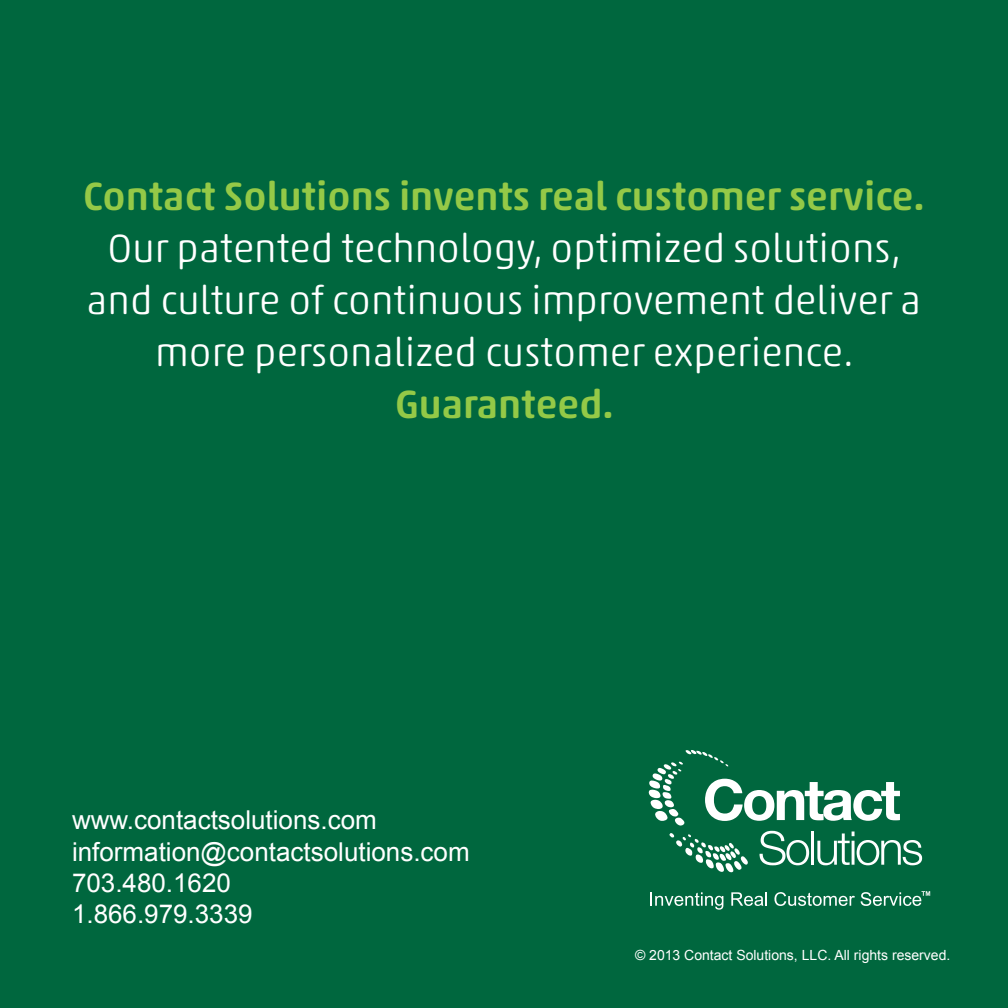
<style>
.page{position:relative;width:1008px;height:1008px;background:#00673e}
.page>*{position:absolute;margin:0;border:0;box-sizing:border-box;transform-origin:0 0}
.t1{font:300 40px/52px "Akko Rounded Std";color:#fff;text-align:center}
.t2{font:500 40px "Akko Rounded Std";color:#94c947}
.t3{font:26px/31.2px "Arial";color:#fff}
.t4{font:14px "Arial";color:#fff}
</style>
<div class="page">
<svg style="left:648px;top:750px;width:274px;height:123px"></svg>
<svg style="left:651px;top:892px;width:72px;height:18px"></svg>
<svg style="left:731px;top:892px;width:36px;height:14px"></svg>
<svg style="left:774px;top:892px;width:81px;height:14px"></svg>
<svg style="left:861px;top:891px;width:69px;height:15px"></svg>
<p class="t2" style="left:83px;top:172px;width:843px">Contact Solutions invents real customer service.</p>
<p class="t1" style="left:87px;top:222px;width:836px">Our patented technology, optimized solutions, and culture of continuous improvement deliver a more personalized customer experience.</p>
<p class="t2" style="left:395px;top:380px;width:220px">Guaranteed.</p>
<p class="t3" style="left:72px;top:805px;width:399px">www.contactsolutions.com information@contactsolutions.com<br>703.480.1620<br>1.866.979.3339</p>
<p class="t4" style="left:635px;top:946px;width:317px">© 2013 Contact Solutions, LLC. All rights reserved.</p>
</div>
